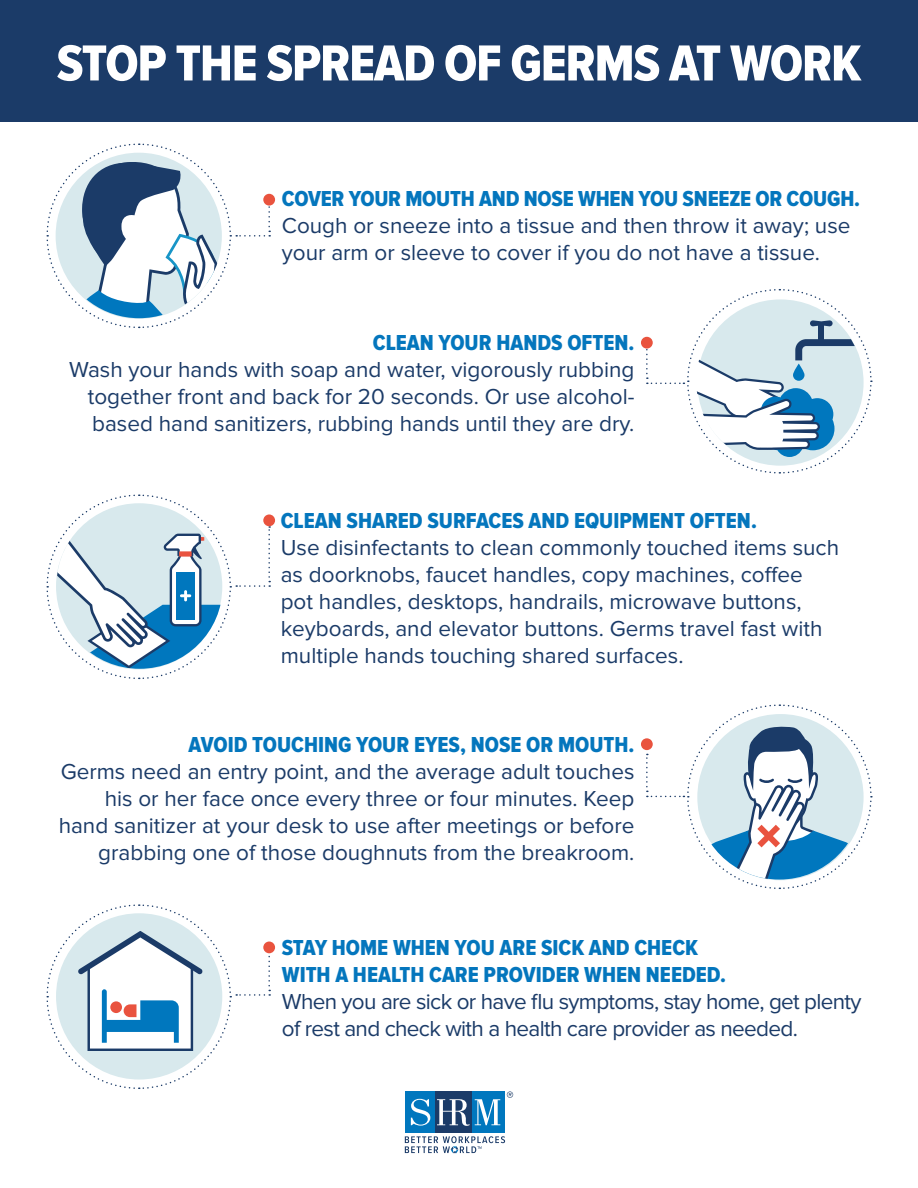
<style>
.page{position:relative;width:918px;height:1188px;background:#fff}
.page>*{position:absolute;margin:0;border:0;box-sizing:border-box;transform-origin:0 0}
.t1{font:52.5px "Proxima Nova Cond Extrabld";letter-spacing:-.02em;color:#fff}
.t2{font:22.5px/27px "Proxima Nova";color:#1b3b68}
.t3{font:22.5px/27px "Proxima Nova Cond Extrabld";color:#0476bd}
.t4{font:22.5px/27px "Proxima Nova";letter-spacing:-.03em;color:#1b3b68}
</style>
<div class="page">
<div style="left:0;top:0;width:918px;height:121px;background:#1b3b68"></div>
<svg style="left:405px;top:1136px;width:100px;height:17px"></svg>
<div style="left:405px;top:1091px;width:30px;height:42px;background:#0077be"></div>
<div style="left:472px;top:1091px;width:33px;height:42px;background:#0077be"></div>
<div style="left:435px;top:1091px;width:37px;height:42px;background:#1b3b68"></div>
<svg style="left:437px;top:1099px;width:63px;height:27px"></svg>
<svg style="left:411px;top:1099px;width:19px;height:27px"></svg>
<svg style="left:507px;top:1091px;width:6px;height:7px"></svg>
<svg style="left:46px;top:143px;width:224px;height:186px"></svg>
<svg style="left:646px;top:289px;width:226px;height:185px"></svg>
<svg style="left:646px;top:704px;width:226px;height:185px"></svg>
<svg style="left:46px;top:494px;width:224px;height:186px"></svg>
<svg style="left:46px;top:904px;width:224px;height:185px"></svg>
<div style="left:263px;top:194px;width:12px;height:12px;background:#e9533e;border-radius:50%"></div>
<div style="left:641px;top:337px;width:12px;height:12px;background:#e9533e;border-radius:50%"></div>
<div style="left:641px;top:738px;width:12px;height:12px;background:#e9533e;border-radius:50%"></div>
<div style="left:263px;top:514px;width:12px;height:12px;background:#e9533e;border-radius:50%"></div>
<div style="left:263px;top:942px;width:12px;height:11px;background:#e9533e;border-radius:50%"></div>
<h1 class="t1" style="left:57px;top:34px;width:806px">STOP THE SPREAD OF GERMS AT WORK</h1>
<p class="t3" style="left:282px;top:186px;width:580px">COVER YOUR MOUTH AND NOSE WHEN YOU SNEEZE OR COUGH.</p>
<p class="t2" style="left:282px;top:213px;width:570px">Cough or sneeze into a tissue and then throw it away; use your arm or sleeve to cover if you do not have a tissue.</p>
<p class="t3" style="left:373px;top:330px;width:263px">CLEAN YOUR HANDS OFTEN.</p>
<p class="t2" style="left:88px;top:357px;width:548px;text-align:justify;text-indent:-19px">Wash your hands with soap and water, vigorously rubbing together front and back for 20 seconds. Or use alcohol&shy;based hand sanitizers, rubbing hands until they are dry.</p>
<p class="t3" style="left:281px;top:508px;width:478px">CLEAN SHARED SURFACES AND EQUIPMENT OFTEN.</p>
<p class="t2" style="left:281px;top:534px;width:560px">Use disinfectants to clean commonly touched items such as doorknobs, faucet handles, copy machines, coffee pot handles, desktops, handrails, microwave buttons, keyboards, and elevator buttons. Germs travel fast with multiple hands touching shared surfaces.</p>
<p class="t3" style="left:189px;top:732px;width:447px">AVOID TOUCHING YOUR EYES, NOSE OR MOUTH.</p>
<p class="t2" style="left:59px;top:758px;width:577px;text-align:right">Germs need an entry point, and the average adult touches his or her face once every three or four minutes. Keep hand sanitizer at your desk to use after meetings or before grabbing one of those doughnuts from the breakroom.</p>
<p class="t3" style="left:282px;top:934px;width:446px">STAY HOME WHEN YOU ARE SICK AND CHECK<br>WITH A HEALTH CARE PROVIDER WHEN NEEDED.</p>
<p class="t4" style="left:282px;top:988px;width:581px">When you are sick or have flu symptoms, stay home, get plenty of rest and check with a health care provider as needed.</p>
</div>
